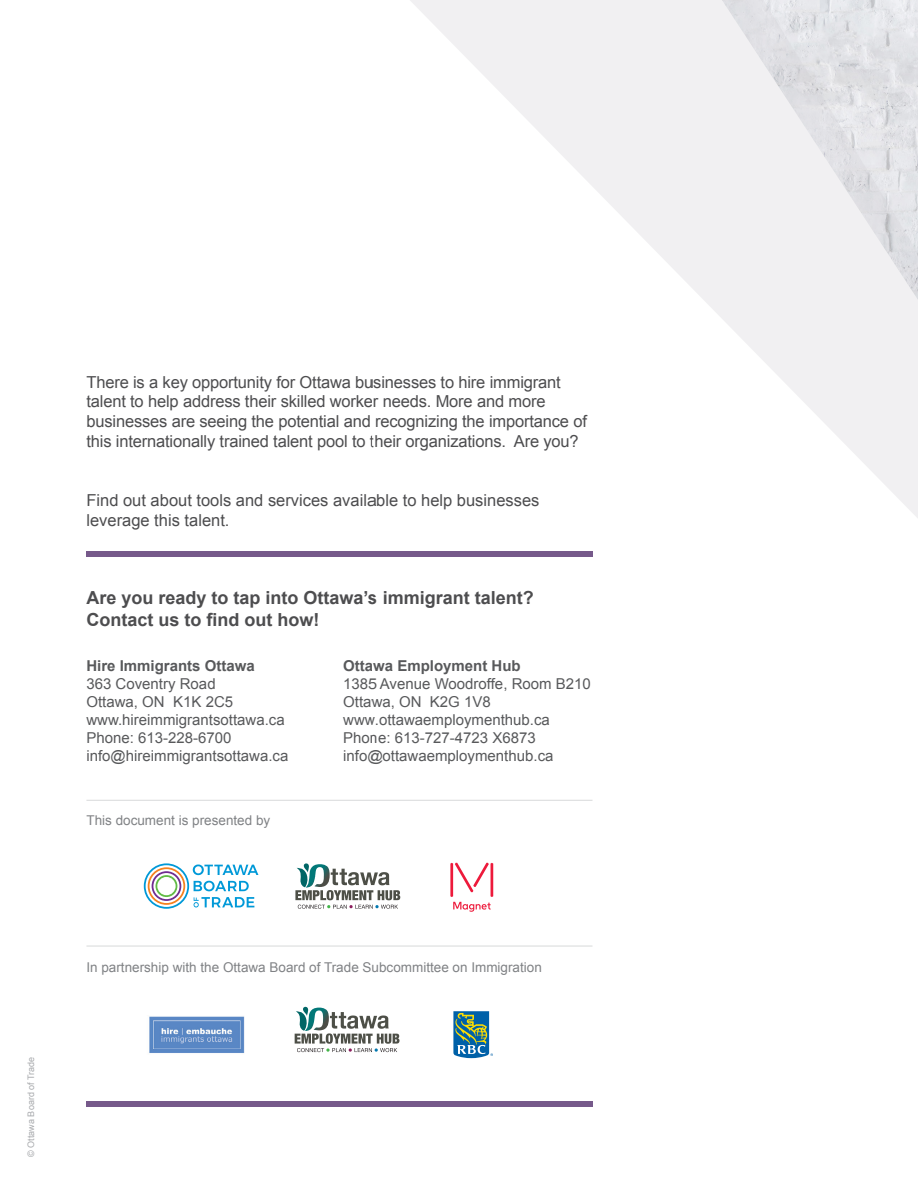
<style>
.page{position:relative;width:918px;height:1188px;background:#fff}
.page>*{position:absolute;margin:0;border:0;box-sizing:border-box;transform-origin:0 0}
.t1{font:700 18px/21.6px "Arial";color:#4d4d4f}
.t2{font:16.5px/19.8px "Arial";letter-spacing:-.01em;color:#4d4d4f}
.t3{font:15px/18px "Arial";color:#58595b}
.t4{font:700 15px "Arial";color:#58595b}
.t5{font:13.5px "Arial";color:#808285}
.t6{font:9px "Arial";color:#a7a9ac}
</style>
<div class="page">
<div style="left:86px;top:551px;width:506px;height:6px;background:#76598a"></div>
<img style="left:149px;top:1016px;width:96px;height:37px">
<hr style="left:86px;top:800px;width:506px;height:1px;background:#dcddde">
<svg style="left:144px;top:863px;width:114px;height:46px"></svg>
<svg style="left:454px;top:1012px;width:39px;height:46px;background:#58929b"></svg>
<svg style="left:295px;top:1006px;width:105px;height:46px"></svg>
<svg style="left:295px;top:863px;width:78px;height:46px"></svg>
<svg style="left:373px;top:0;width:545px;height:947px"></svg>
<hr style="left:86px;top:945px;width:506px;height:2px;background:#dcddde">
<div style="left:86px;top:1101px;width:506px;height:6px;background:#76598a"></div>
<p class="t2" style="left:86px;top:372px;width:502px">There is a key opportunity for Ottawa businesses to hire immigrant talent to help address their skilled worker needs. More and more businesses are seeing the potential and recognizing the importance of this internationally trained talent pool to their organizations. Are you?</p>
<p class="t2" style="left:86px;top:491px;width:455px">Find out about tools and services available to help businesses leverage this talent.</p>
<p class="t1" style="left:86px;top:588px;width:449px">Are you ready to tap into Ottawa’s immigrant talent?<br>Contact us to find out how!</p>
<p class="t4" style="left:86px;top:655px;width:170px">Hire Immigrants Ottawa</p>
<p class="t3" style="left:86px;top:675px;width:203px">363 Coventry Road<br>Ottawa, ON K1K 2C5 www.hireimmigrantsottawa.ca<br>Phone: 613-228-6700 info@hireimmigrantsottawa.ca</p>
<p class="t5" style="left:86px;top:812px;width:185px">This document is presented by</p>
<p class="t4" style="left:343px;top:655px;width:179px">Ottawa Employment Hub</p>
<p class="t3" style="left:343px;top:675px;width:249px">1385 Avenue Woodroffe, Room B210<br>Ottawa, ON K2G 1V8 www.ottawaemploymenthub.ca<br>Phone: 613-727-4723 X6873 info@ottawaemploymenthub.ca</p>
<p class="t6" style="left:25px;top:1157px;width:101px;rotate:-90deg">© Ottawa Board of Trade</p>
<p class="t5" style="left:86px;top:958px;width:457px">In partnership with the Ottawa Board of Trade Subcommittee on Immigration</p>
</div>
